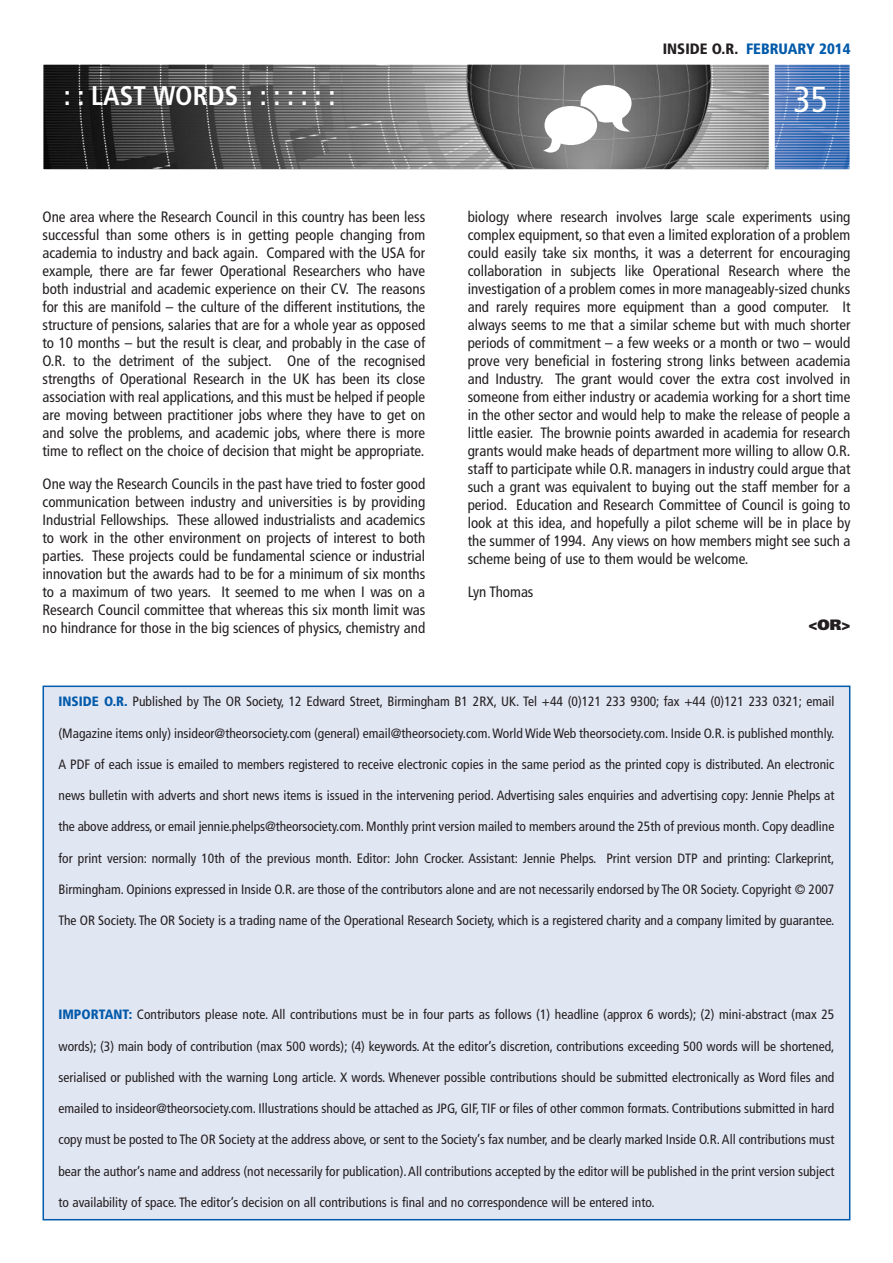
<style>
.page{position:relative;width:893px;height:1263px;background:#fff}
.page>*{position:absolute;margin:0;border:0;box-sizing:border-box;transform-origin:0 0}
.t1{font:condensed 36px "Frutiger";color:#fff}
.t2{font:700 condensed 27px "Frutiger";color:#fff}
.t3{font:condensed 15px/18px "Frutiger";color:#231f20;text-align:justify}
.t4{font:900 condensed 15px "Frutiger";color:#015aaa}
.t5{font:900 15px "Frutiger";color:#231f20}
.t6{font:condensed 13.5px "Frutiger";color:#231f20}
.s1{color:#231f20}
.s2{font-weight:900;color:#015aaa}
</style>
<div class="page">
<img style="left:776px;top:66px;width:72px;height:102px">
<div style="left:774px;top:64px;width:76px;height:106px;border:1px solid #fff"></div>
<img style="left:45px;top:66px;width:723px;height:102px">
<div style="left:43px;top:64px;width:727px;height:106px;border:1px solid #fff"></div>
<svg style="left:543px;top:85px;width:89px;height:68px"></svg>
<div style="left:44px;top:687px;width:805px;height:532px;background:#e1e6f3"></div>
<h2 class="t2" style="left:64px;top:85px;width:273px">::LASTWORDS:::::::</h2>
<p class="t3" style="left:43px;top:209px;width:384px">One area where the Research Council in this country has been less successful than some others is in getting people changing from academia to industry and back again. Compared with the USA for example, there are far fewer Operational Researchers who have both industrial and academic experience on their CV. The reasons for this are manifold – the culture of the different institutions, the structure of pensions, salaries that are for a whole year as opposed to 10 months – but the result is clear, and probably in the case of O.R. to the detriment of the subject. One of the recognised strengths of Operational Research in the UK has been its close association with real applications, and this must be helped if people are moving between practitioner jobs where they have to get on and solve the problems, and academic jobs, where there is more time to reflect on the choice of decision that might be appropriate.</p>
<p class="t3" style="left:43px;top:476px;width:384px">One way the Research Councils in the past have tried to foster good communication between industry and universities is by providing Industrial Fellowships. These allowed industrialists and academics to work in the other environment on projects of interest to both parties. These projects could be fundamental science or industrial innovation but the awards had to be for a minimum of six months to a maximum of two years. It seemed to me when I was on a Research Council committee that whereas this six month limit was no hindrance for those in the big sciences of physics, chemistry and</p>
<p class="t4" style="left:663px;top:43px;width:189px"><span class="s1">INSIDE O.R.</span> FEBRUARY 2014</p>
<h1 class="t1" style="left:793px;top:85px;width:36px">35</h1>
<p class="t3" style="left:468px;top:209px;width:384px">biology where research involves large scale experiments using complex equipment, so that even a limited exploration of a problem could easily take six months, it was a deterrent for encouraging collaboration in subjects like Operational Research where the investigation of a problem comes in more manageably-sized chunks and rarely requires more equipment than a good computer. It always seems to me that a similar scheme but with much shorter periods of commitment – a few weeks or a month or two – would prove very beneficial in fostering strong links between academia and Industry. The grant would cover the extra cost involved in someone from either industry or academia working for a short time in the other sector and would help to make the release of people a little easier. The brownie points awarded in academia for research grants would make heads of department more willing to allow O.R. staff to participate while O.R. managers in industry could argue that such a grant was equivalent to buying out the staff member for a period. Education and Research Committee of Council is going to look at this idea, and hopefully a pilot scheme will be in place by the summer of 1994. Any views on how members might see such a scheme being of use to them would be welcome.</p>
<p class="t3" style="left:468px;top:584px;width:67px">Lyn Thomas</p>
<p class="t5" style="left:809px;top:619px;width:43px">&lt;OR&gt;</p>
<p class="t6" style="left:59px;top:696px;width:777px"><span class="s2">INSIDE O.R.</span> Published by The OR Society, 12 Edward Street, Birmingham B1 2RX, UK. Tel +44 (0)121 233 9300; fax +44 (0)121 233 0321; email</p>
<p class="t6" style="left:59px;top:727px;width:777px">(Magazine items only) insideor@theorsociety.com (general) email@theorsociety.com.World Wide Web theorsociety.com. Inside O.R. is published monthly.</p>
<p class="t6" style="left:59px;top:759px;width:777px">A PDF of each issue is emailed to members registered to receive electronic copies in the same period as the printed copy is distributed. An electronic</p>
<p class="t6" style="left:59px;top:790px;width:777px">news bulletin with adverts and short news items is issued in the intervening period. Advertising sales enquiries and advertising copy: Jennie Phelps at</p>
<p class="t6" style="left:59px;top:821px;width:777px">the above address, or email jennie.phelps@theorsociety.com. Monthly print version mailed to members around the 25th of previous month. Copy deadline</p>
<p class="t6" style="left:59px;top:852px;width:777px">for print version: normally 10th of the previous month. Editor: John Crocker. Assistant: Jennie Phelps. Print version DTP and printing: Clarkeprint,</p>
<p class="t6" style="left:59px;top:884px;width:777px">Birmingham. Opinions expressed in Inside O.R. are those of the contributors alone and are not necessarily endorsed by The OR Society. Copyright © 2007</p>
<p class="t6" style="left:58px;top:915px;width:777px">The OR Society. The OR Society is a trading name of the Operational Research Society, which is a registered charity and a company limited by guarantee.</p>
<p class="t6" style="left:58px;top:1009px;width:777px"><span class="s2">IMPORTANT:</span> Contributors please note. All contributions must be in four parts as follows (1) headline (approx 6 words); (2) mini-abstract (max 25</p>
<p class="t6" style="left:58px;top:1040px;width:777px">words); (3) main body of contribution (max 500 words); (4) keywords. At the editor’s discretion, contributions exceeding 500 words will be shortened,</p>
<p class="t6" style="left:58px;top:1072px;width:777px">serialised or published with the warning Long article. X words. Whenever possible contributions should be submitted electronically as Word files and</p>
<p class="t6" style="left:58px;top:1103px;width:777px">emailed to insideor@theorsociety.com. Illustrations should be attached as JPG, GIF, TIF or files of other common formats. Contributions submitted in hard</p>
<p class="t6" style="left:58px;top:1134px;width:777px">copy must be posted to The OR Society at the address above, or sent to the Society’s fax number, and be clearly marked Inside O.R.All contributions must</p>
<p class="t6" style="left:58px;top:1165px;width:777px">bear the author’s name and address (not necessarily for publication).All contributions accepted by the editor will be published in the print version subject</p>
<p class="t6" style="left:58px;top:1197px;width:598px">to availability of space. The editor’s decision on all contributions is final and no correspondence will be entered into.</p>
</div>
